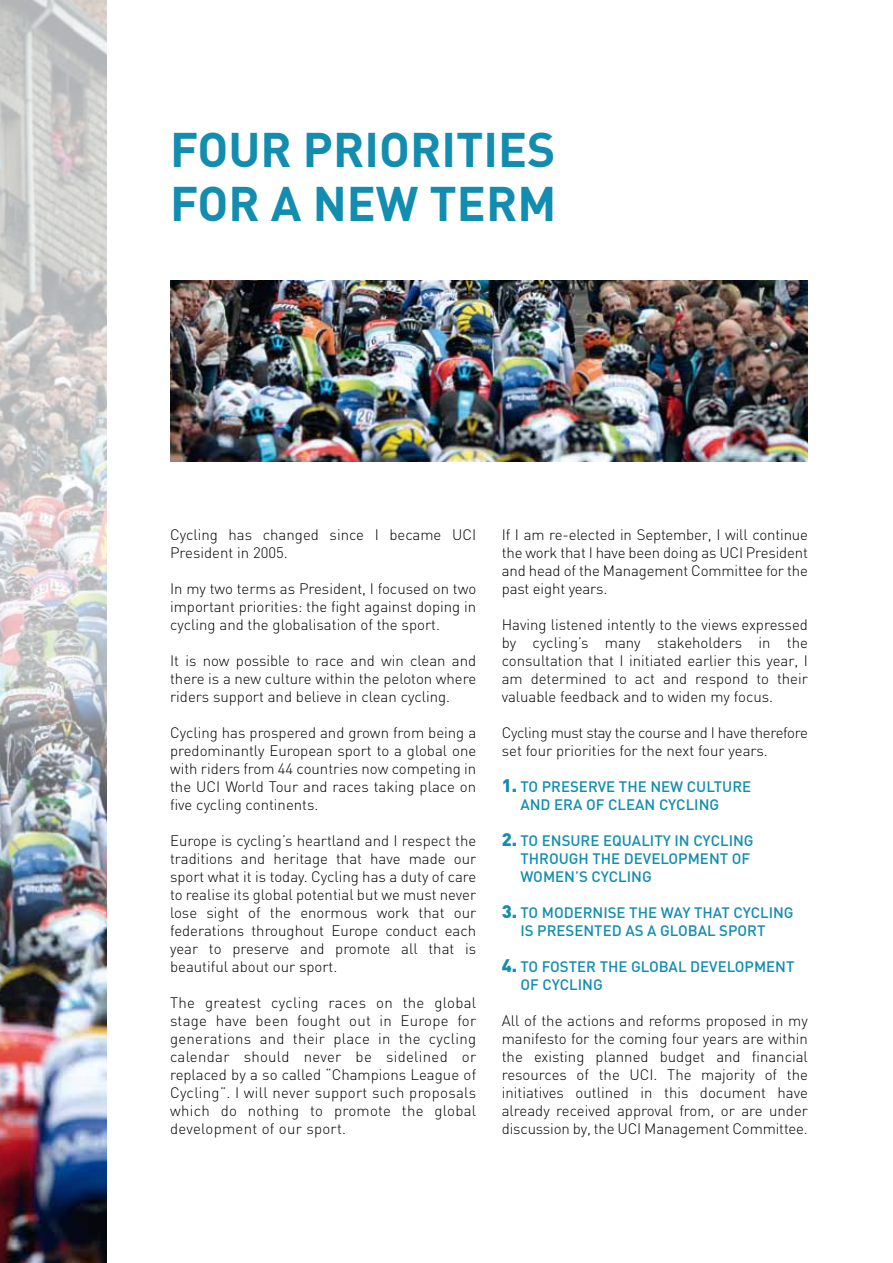
<style>
.page{position:relative;width:893px;height:1263px;background:#fff}
.page>*{position:absolute;margin:0;border:0;box-sizing:border-box;transform-origin:0 0}
.t1{font:700 48px/54px "DIN";color:#128daf}
.t2{font:300 15px/18px "DIN";color:#000;text-align:justify}
.t3{font:500 15px/18px "DIN";letter-spacing:.065em;color:#128daf}
.t4{font:300 15px/18px "DIN";letter-spacing:-.02em;color:#000}
.t5{font:500 15px/18px "DIN";letter-spacing:.095em;color:#128daf}
.s1{font-weight:900;font-size:18px}
</style>
<div class="page">
<img style="left:0;top:1097px;width:106px;height:166px">
<img style="left:170px;top:281px;width:638px;height:180px">
<img style="left:0;top:0;width:107px;height:1097px">
<h1 class="t1" style="left:170px;top:121px;width:388px">FOUR PRIORITI ES<br>FOR A NEW TERM</h1>
<p class="t2" style="left:170px;top:525px;width:308px">Cycling has changed since I became UCI<br>President in 2005.</p>
<p class="t2" style="left:170px;top:579px;width:308px">In my two terms as President, I focused on two important priorities: the fight against doping in cycling and the globalisation of the sport.</p>
<p class="t2" style="left:170px;top:651px;width:308px">It is now possible to race and win clean and there is a new culture within the peloton where riders support and believe in clean cycling.</p>
<p class="t2" style="left:170px;top:723px;width:308px">Cycling has prospered and grown from being a predominantly European sport to a global one with riders from 44 countries now competing in the UCI World Tour and races taking place on five cycling continents.</p>
<p class="t2" style="left:170px;top:831px;width:308px">Europe is cycling’s heartland and I respect the traditions and heritage that have made our sport what it is today. Cycling has a duty of care to realise its global potential but we must never lose sight of the enormous work that our federations throughout Europe conduct each year to preserve and promote all that is beautiful about our sport.</p>
<p class="t2" style="left:170px;top:993px;width:308px">The greatest cycling races on the global stage have been fought out in Europe for generations and their place in the cycling calendar should never be sidelined or replaced by a so called “Champions League of Cycling”. I will never support such proposals which do nothing to promote the global development of our sport.</p>
<p class="t2" style="left:502px;top:525px;width:308px">If I am re-elected in September, I will continue the work that I have been doing as UCI President and head of the Management Committee for the past eight years.</p>
<p class="t2" style="left:502px;top:615px;width:308px">Having listened intently to the views expressed by cycling’s many stakeholders in the consultation that I initiated earlier this year, I am determined to act and respond to their valuable feedback and to widen my focus.</p>
<p class="t4" style="left:502px;top:723px;width:308px">Cycling must stay the course and I have therefore set four priorities for the next four years.</p>
<p class="t5" style="left:520px;top:777px;width:232px;text-indent:-19px"><span class="s1">1.</span> TO PRESERVE THE NEW CULTURE<br>AND ERA OF CLEAN CYCLING</p>
<p class="t3" style="left:520px;top:831px;width:235px;text-indent:-19px"><span class="s1">2.</span> TO ENSURE EQUALITY IN CYCLING<br>THROUGH THE DEVELOPM ENT OF<br>WOM EN’S CYCLING</p>
<p class="t3" style="left:520px;top:903px;width:275px;text-indent:-19px"><span class="s1">3.</span> TO MODERNISE THE WAY THAT CYCLING<br>IS PRESENTED AS A GLOBAL SPORT</p>
<p class="t3" style="left:520px;top:957px;width:276px;text-indent:-19px"><span class="s1">4.</span> TO FOSTER THE GLOBAL DEVELOPM ENT<br>OF CYCLING</p>
<p class="t2" style="left:502px;top:1011px;width:308px">All of the actions and reforms proposed in my manifesto for the coming four years are within the existing planned budget and financial resources of the UCI. The majority of the initiatives outlined in this document have already received approval from, or are under discussion by, the UCI Management Committee.</p>
</div>
